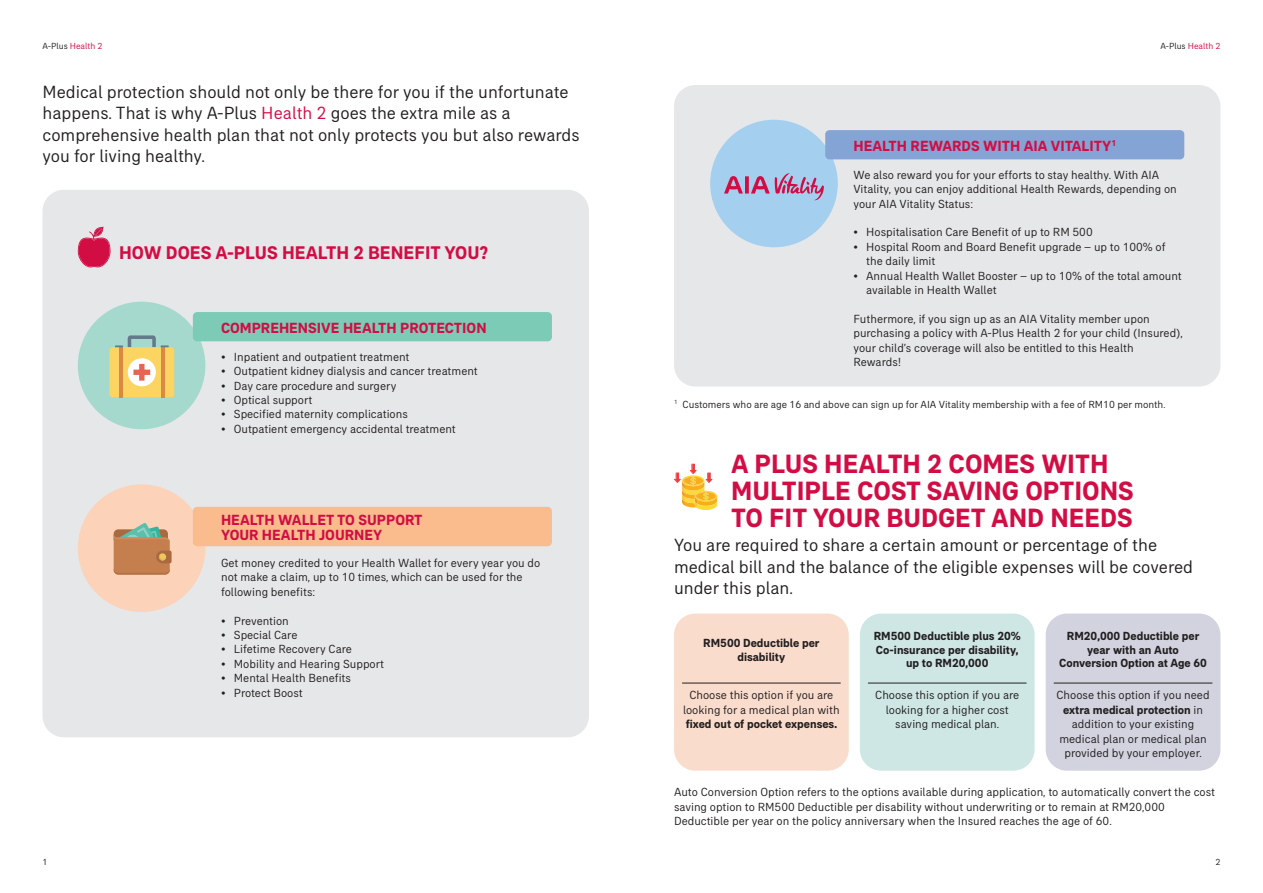
<style>
.page{position:relative;width:1263px;height:893px;background:#fff}
.page>*{position:absolute;margin:0;border:0;box-sizing:border-box;transform-origin:0 0}
.t1{font:700 27px/27px "AIA Everest";color:#d20d44}
.t2{font:700 18.75px "AIA Everest";color:#d20d44}
.t3{font:18px/21.6px "AIA Everest";color:#231f20}
.t4{font:700 15px/15px "AIA Everest";color:#d20d44}
.t5{font:12px/14.4px "AIA Everest";color:#231f20}
.t6{font:700 12px/13.5px "AIA Everest";color:#231f20;text-align:center}
.t7{font:10.5px "AIA Everest";color:#231f20}
.t8{font:9px "AIA Everest";color:#d20d44}
.t9{font:9px "AIA Everest";color:#231f20}
.s1{color:#231f20}
.s2{color:#d20d44}
.s3{font-weight:700}
</style>
<div class="page">
<div style="left:674px;top:85px;width:546px;height:302px;background:#e6e7e9;border-radius:21px"></div>
<div style="left:43px;top:190px;width:546px;height:547px;background:#e6e7e9;border-radius:21px"></div>
<div style="left:78px;top:302px;width:127px;height:127px;background:#a5d9cd;border-radius:50%"></div>
<div style="left:193px;top:312px;width:359px;height:29px;background:#7ccbb7;border-radius:4px"></div>
<div style="left:78px;top:484px;width:127px;height:128px;background:#fcd2b8;border-radius:50%"></div>
<div style="left:193px;top:507px;width:359px;height:39px;background:#fabc8d;border-radius:4px"></div>
<svg style="left:78px;top:227px;width:33px;height:40px"></svg>
<div style="left:109px;top:347px;width:65px;height:50px;background:#fbd462;border-radius:3px"></div>
<hr style="left:161px;top:347px;width:4px;height:50px;background:#dc8843">
<hr style="left:119px;top:347px;width:3px;height:50px;background:#dc8843">
<svg style="left:115px;top:335px;width:54px;height:12px"></svg>
<div style="left:128px;top:358px;width:28px;height:28px;background:#fff;border-radius:50%"></div>
<svg style="left:133px;top:364px;width:17px;height:17px"></svg>
<div style="left:710px;top:120px;width:128px;height:127px;background:#a4cfee;border-radius:50%"></div>
<div style="left:825px;top:130px;width:359px;height:29px;background:#83a4d5;border-radius:4px"></div>
<svg style="left:114px;top:523px;width:58px;height:52px;background:#be9065"></svg>
<svg style="left:724px;top:173px;width:100px;height:27px"></svg>
<svg style="left:674px;top:464px;width:43px;height:46px"></svg>
<div style="left:674px;top:614px;width:175px;height:157px;background:#f9dccc;border-radius:21px"></div>
<div style="left:860px;top:614px;width:174px;height:157px;background:#cee7e4;border-radius:21px"></div>
<div style="left:1046px;top:614px;width:174px;height:157px;background:#d2d3de;border-radius:21px"></div>
<hr style="left:682px;top:683px;width:158px;height:1px;background:#231f20">
<hr style="left:868px;top:683px;width:158px;height:1px;background:#231f20">
<hr style="left:1054px;top:683px;width:158px;height:1px;background:#231f20">
<p class="t8" style="left:43px;top:41px;width:61px"><span class="s1">A-Plus</span> Health 2</p>
<p class="t8" style="left:1160px;top:41px;width:61px"><span class="s1">A-Plus</span> Health 2</p>
<h3 class="t3" style="left:43px;top:80px;width:539px">Medical protection should not only be there for you if the unfortunate happens. That is why A-Plus <span class="s2">Health 2</span> goes the extra mile as a comprehensive health plan that not only protects you but also rewards you for living healthy.</h3>
<p class="t4" style="left:853px;top:138px;width:264px">HEALTH REWARDS WITH AIA VITALITY<sup>1</sup></p>
<h2 class="t2" style="left:119px;top:241px;width:370px">HOW DOES A-PLUS HEALTH 2 BENEFIT YOU?</h2>
<p class="t4" style="left:221px;top:320px;width:267px">COMPREHENSIVE HEALTH PROTECTION</p>
<p class="t5" style="left:221px;top:349px;width:190px">• Inpatient and outpatient treatment</p>
<p class="t5" style="left:221px;top:364px;width:258px">• Outpatient kidney dialysis and cancer treatment</p>
<p class="t5" style="left:221px;top:378px;width:177px">• Day care procedure and surgery</p>
<p class="t5" style="left:221px;top:392px;width:93px">• Optical support</p>
<p class="t5" style="left:221px;top:407px;width:188px">• Specified maternity complications</p>
<p class="t5" style="left:221px;top:421px;width:236px">• Outpatient emergency accidental treatment</p>
<p class="t4" style="left:221px;top:512px;width:203px">HEALTH WALLET TO SUPPORT<br>YOUR HEALTH JOURNEY</p>
<p class="t5" style="left:221px;top:555px;width:321px">Get money credited to your Health Wallet for every year you do not make a claim, up to 10 times, which can be used for the following benefits:</p>
<p class="t5" style="left:221px;top:613px;width:69px">• Prevention</p>
<p class="t5" style="left:221px;top:627px;width:78px">• Special Care</p>
<p class="t5" style="left:221px;top:642px;width:132px">• Lifetime Recovery Care</p>
<p class="t5" style="left:221px;top:656px;width:164px">• Mobility and Hearing Support</p>
<p class="t5" style="left:221px;top:671px;width:131px">• Mental Health Benefits</p>
<p class="t5" style="left:221px;top:685px;width:83px">• Protect Boost</p>
<p class="t5" style="left:853px;top:167px;width:325px">We also reward you for your efforts to stay healthy. With AIA<br>Vitality, you can enjoy additional Health Rewards, depending on your AIA Vitality Status:</p>
<p class="t5" style="left:853px;top:225px;width:241px">• Hospitalisation Care Benefit of up to RM 500</p>
<p class="t5" style="left:866px;top:239px;width:301px;text-indent:-13px">• Hospital Room and Board Benefit upgrade – up to 100% of the daily limit</p>
<p class="t5" style="left:866px;top:268px;width:317px;text-indent:-13px">• Annual Health Wallet Booster – up to 10% of the total amount available in Health Wallet</p>
<p class="t5" style="left:853px;top:311px;width:331px">Futhermore, if you sign up as an AIA Vitality member upon purchasing a policy with A-Plus Health 2 for your child (Insured), your child’s coverage will also be entitled to this Health Rewards!</p>
<p class="t7" style="left:674px;top:398px;width:493px"><sup>1</sup> Customers who are age 16 and above can sign up for AIA Vitality membership with a fee of RM10 per month.</p>
<h1 class="t1" style="left:731px;top:450px;width:404px">A PLUS HEALTH 2 COMES WITH<br>MULTIPLE COST SAVING OPTIONS<br>TO FIT YOUR BUDGET AND NEEDS</h1>
<h3 class="t3" style="left:674px;top:534px;width:521px">You are required to share a certain amount or percentage of the medical bill and the balance of the eligible expenses will be covered under this plan.</h3>
<p class="t6" style="left:703px;top:636px;width:118px">RM500 Deductible per disability</p>
<p class="t5" style="left:683px;top:688px;width:158px;text-align:center">Choose this option if you are looking for a medical plan with</p>
<p class="t6" style="left:686px;top:717px;width:153px">fixed out of pocket expenses.</p>
<p class="t6" style="left:874px;top:629px;width:149px">RM500 Deductible plus 20%<br>Co-insurance per disability, up to RM20,000</p>
<p class="t5" style="left:875px;top:688px;width:145px;text-align:center">Choose this option if you are looking for a higher cost saving medical plan.</p>
<p class="t6" style="left:1059px;top:629px;width:149px">RM20,000 Deductible per year with an Auto<br>Conversion Option at Age 60</p>
<p class="t5" style="left:1056px;top:688px;width:155px;text-align:center">Choose this option if you need <span class="s3">extra medical protection</span> in addition to your existing medical plan or medical plan provided by your employer.</p>
<p class="t5" style="left:674px;top:785px;width:542px">Auto Conversion Option refers to the options available during application, to automatically convert the cost saving option to RM500 Deductible per disability without underwriting or to remain at RM20,000<br>Deductible per year on the policy anniversary when the Insured reaches the age of 60.</p>
<p class="t9" style="left:43px;top:857px;width:7px">1</p>
<p class="t9" style="left:1215px;top:857px;width:7px">2</p>
</div>
